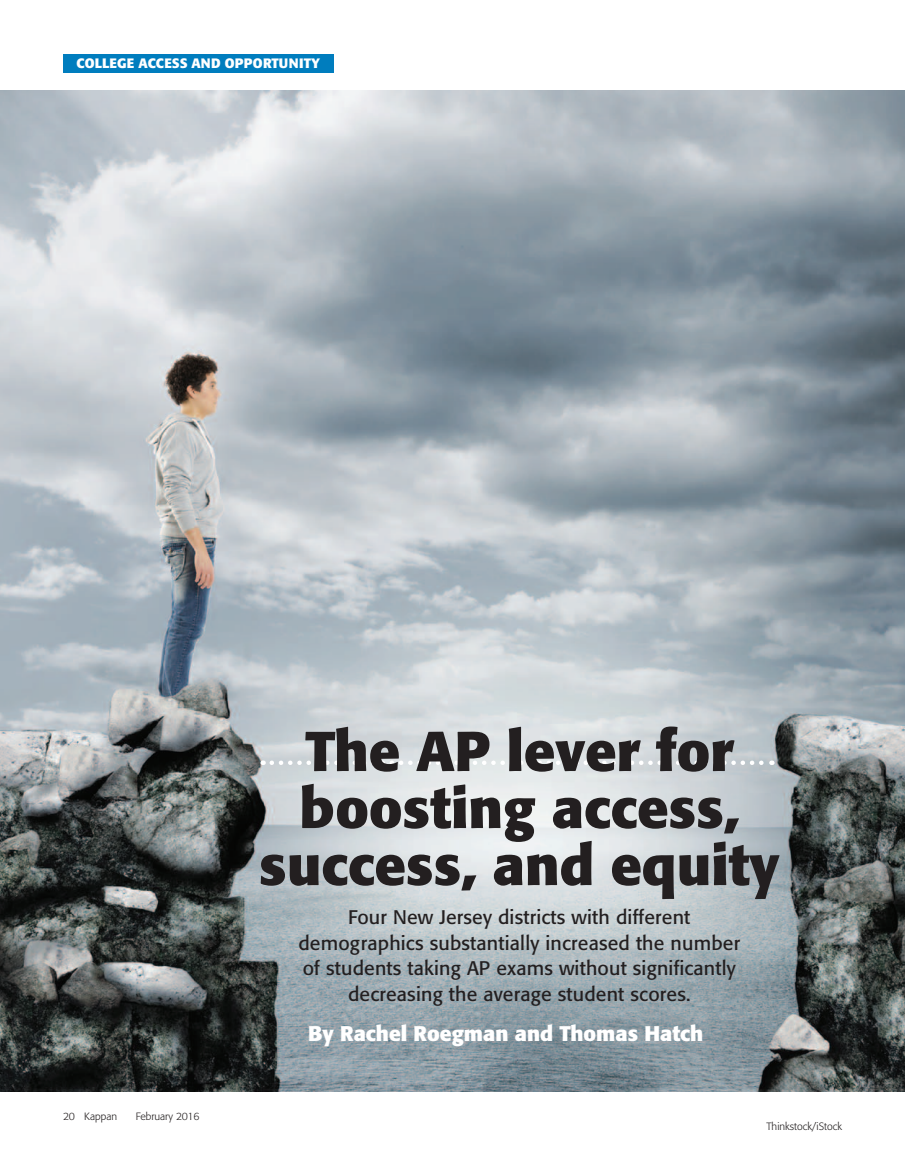
<style>
.page{position:relative;width:905px;height:1175px;background:#fff}
.page>*{position:absolute;margin:0;border:0;box-sizing:border-box;transform-origin:0 0}
.t1{font:700 55.5px/57px "Formata";color:#231f20;text-align:center}
.t2{font:700 21px "Formata";color:#fff}
.t3{font:19.5px/25.5px "Formata";letter-spacing:.01em;color:#231f20;text-align:center}
.t4{font:700 13.5px "Formata";letter-spacing:.01em;color:#fff}
.t5{font:300 10.5px "Formata";color:#231f20}
</style>
<div class="page">
<img style="left:0;top:90px;width:904px;height:1001px">
<div style="left:63px;top:54px;width:270px;height:18px;background:#007dbe"></div>
<svg style="left:272px;top:760px;width:500px;height:5px"></svg>
<p class="t4" style="left:76px;top:55px;width:42px">College</p>
<p class="t4" style="left:138px;top:55px;width:19px">access</p>
<p class="t4" style="left:192px;top:55px;width:81px">and opportunit</p>
<p class="t4" style="left:311px;top:55px;width:11px">y</p>
<p class="t5" style="left:63px;top:1110px;width:56px">20 Kappan</p>
<p class="t5" style="left:136px;top:1110px;width:65px">February 2016</p>
<h1 class="t1" style="left:259px;top:722px;width:522px">The AP lever for boosting access, success, and equity</h1>
<p class="t3" style="left:298px;top:904px;width:443px">Four New Jersey districts with different demographics substantially increased the number of students taking AP exams without significantly decreasing the average student scores.</p>
<p class="t2" style="left:308px;top:1020px;width:397px">By Rachel Roegman and Thomas Hatch</p>
<p class="t5" style="left:766px;top:1120px;width:77px">Thinkstock/iStock</p>
</div>
